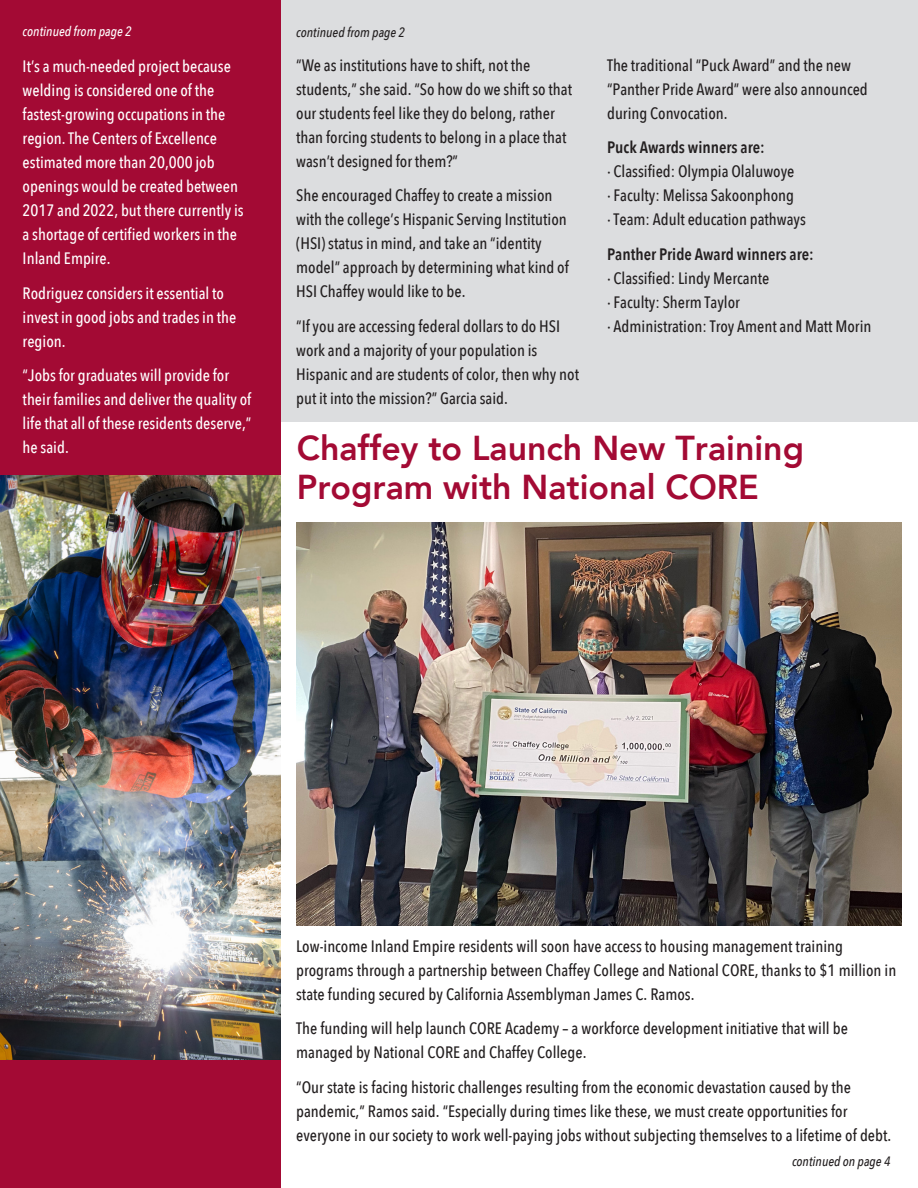
<style>
.page{position:relative;width:918px;height:1188px;background:#fff}
.page>*{position:absolute;margin:0;border:0;box-sizing:border-box;transform-origin:0 0}
.t1{font:800 34.5px "Avenir";color:#a30a34}
.t2{font:500 16.5px/24px "Avenir Next Condensed";color:#231f20}
.t3{font:500 16.5px/24px "Avenir Next Condensed";color:#fff}
.t4{font:600 16.5px "Avenir Next Condensed";color:#231f20}
.t5{font:italic 500 13.5px "Avenir Next Condensed";color:#231f20}
.t6{font:italic 500 13.5px "Avenir Next Condensed";color:#fff}
</style>
<div class="page">
<div style="left:272px;top:0;width:646px;height:421px;background:#dcdddf"></div>
<img style="left:297px;top:523px;width:605px;height:402px">
<div style="left:0;top:0;width:281px;height:1188px;background:#a30a34"></div>
<img style="left:0;top:475px;width:281px;height:585px">
<p class="t6" style="left:23px;top:23px;width:110px">continued from page 2</p>
<p class="t3" style="left:23px;top:54px;width:223px">It’s a much-needed project because welding is considered one of the fastest-growing occupations in the region. The Centers of Excellence estimated more than 20,000 job openings would be created between<br>2017 and 2022, but there currently is a shortage of certified workers in the<br>Inland Empire.</p>
<p class="t3" style="left:23px;top:281px;width:215px">Rodriguez considers it essential to invest in good jobs and trades in the region.</p>
<p class="t3" style="left:23px;top:364px;width:230px">“Jobs for graduates will provide for their families and deliver the quality of life that all of these residents deserve,” he said.</p>
<p class="t5" style="left:296px;top:24px;width:110px">continued from page 2</p>
<p class="t2" style="left:296px;top:53px;width:277px">“We as institutions have to shift, not the students,” she said. “So how do we shift so that our students feel like they do belong, rather than forcing students to belong in a place that wasn’t designed for them?”</p>
<p class="t2" style="left:296px;top:183px;width:274px">She encouraged Chaffey to create a mission with the college’s Hispanic Serving Institution (HSI) status in mind, and take an “identity model” approach by determining what kind of HSI Chaffey would like to be.</p>
<p class="t2" style="left:296px;top:314px;width:284px">“If you are accessing federal dollars to do HSI work and a majority of your population is Hispanic and are students of color, then why not put it into the mission?” Garcia said.</p>
<p class="t2" style="left:607px;top:53px;width:262px">The traditional “Puck Award” and the new “Panther Pride Award” were also announced during Convocation.</p>
<p class="t4" style="left:607px;top:133px;width:159px">Puck Awards winners are:</p>
<p class="t2" style="left:607px;top:160px;width:189px">· Classified: Olympia Olaluwoye</p>
<p class="t2" style="left:607px;top:184px;width:189px">· Faculty: Melissa Sakoonphong</p>
<p class="t2" style="left:607px;top:208px;width:200px">· Team: Adult education pathways</p>
<p class="t4" style="left:607px;top:240px;width:208px">Panther Pride Award winners are:</p>
<p class="t2" style="left:607px;top:266px;width:164px">· Classified: Lindy Mercante</p>
<p class="t2" style="left:607px;top:290px;width:134px">· Faculty: Sherm Taylor</p>
<p class="t2" style="left:607px;top:314px;width:266px">· Administration: Troy Ament and Matt Morin</p>
<p class="t1" style="left:297px;top:421px;width:509px">Chaffey to Launch New Training</p>
<p class="t1" style="left:297px;top:460px;width:464px">Program with National CORE</p>
<p class="t2" style="left:296px;top:934px;width:602px">Low-income Inland Empire residents will soon have access to housing management training programs through a partnership between Chaffey College and National CORE, thanks to $1 million in state funding secured by California Assemblyman James C. Ramos.</p>
<p class="t2" style="left:296px;top:1016px;width:553px">The funding will help launch CORE Academy – a workforce development initiative that will be managed by National CORE and Chaffey College.</p>
<p class="t2" style="left:296px;top:1075px;width:597px">“Our state is facing historic challenges resulting from the economic devastation caused by the pandemic,” Ramos said. “Especially during times like these, we must create opportunities for everyone in our society to work well-paying jobs without subjecting themselves to a lifetime of debt.</p>
<p class="t5" style="left:792px;top:1154px;width:100px">continued on page 4</p>
</div>
